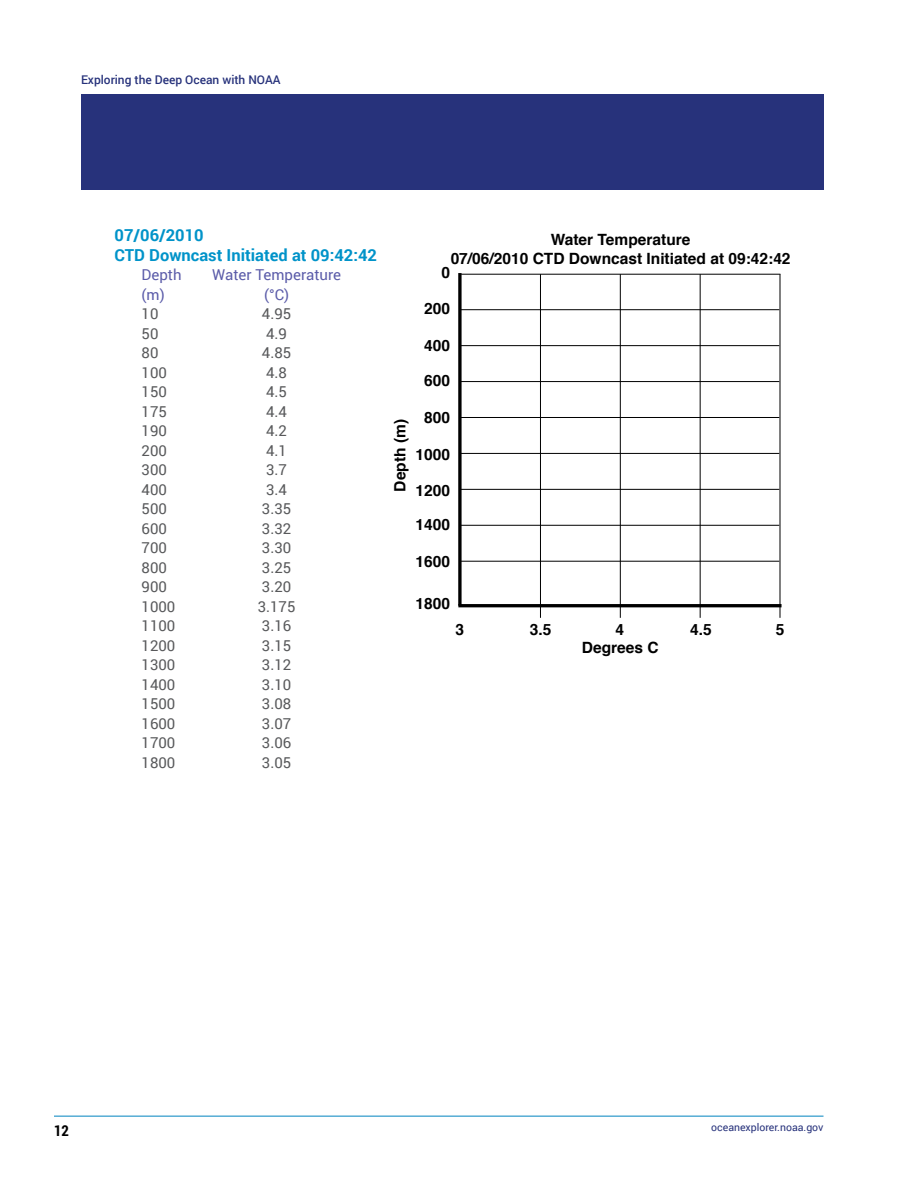
<style>
.page{position:relative;width:918px;height:1188px;background:#fff}
.page>*{position:absolute;margin:0;border:0;box-sizing:border-box;transform-origin:0 0}
.SH_Subhead{font:700 16.5px "Roboto";color:#0093c9}
.t1{font:700 15.45px/33.5px "Helvetica";color:#000}
.Learning_Procedure{font:15px "Roboto";color:#58595b}
.Learning_Procedure-2{font:15px "Roboto";color:#5b5ca9}
.t2{font:700 15px "Roboto Condensed";color:#000}
.t3{font:500 12px "Roboto";color:#27327b}
.t4{font:10.5px "Roboto";color:#27327b}
</style>
<div class="page">
<hr style="left:54px;top:1116px;width:770px;height:1px;background:#0083bf">
<div style="left:81px;top:94px;width:743px;height:96px;background:#27327b"></div>
<hr style="left:540px;top:274px;width:1px;height:344px;background:#000">
<hr style="left:620px;top:274px;width:1px;height:344px;background:#000">
<hr style="left:700px;top:274px;width:1px;height:344px;background:#000">
<hr style="left:780px;top:274px;width:1px;height:344px;background:#000">
<svg style="left:458px;top:273px;width:4px;height:331px"></svg>
<hr style="left:458px;top:604px;width:324px;height:3px;background:#000">
<hr style="left:460px;top:309px;width:319px;height:1px;background:#000">
<hr style="left:460px;top:345px;width:319px;height:1px;background:#000">
<hr style="left:460px;top:381px;width:319px;height:1px;background:#000">
<hr style="left:460px;top:417px;width:319px;height:1px;background:#000">
<hr style="left:460px;top:453px;width:319px;height:1px;background:#000">
<hr style="left:460px;top:489px;width:319px;height:1px;background:#000">
<hr style="left:460px;top:525px;width:319px;height:1px;background:#000">
<hr style="left:460px;top:561px;width:319px;height:1px;background:#000">
<hr style="left:461px;top:274px;width:319px;height:1px;background:#000">
<p class="t3" style="left:81px;top:71px;width:201px">Exploring the Deep Ocean with NOAA</p>
<p class="SH_Subhead" style="left:115px;top:223px;width:91px">07/06/2010</p>
<p class="SH_Subhead" style="left:115px;top:243px;width:264px">CTD Downcast Initiated at 09:42:42</p>
<p class="Learning_Procedure-2" style="left:142px;top:264px;width:42px">Depth</p>
<p class="Learning_Procedure-2" style="left:212px;top:264px;width:130px">Water Temperature</p>
<p class="Learning_Procedure-2" style="left:142px;top:284px;width:25px">(m)</p>
<p class="Learning_Procedure-2" style="left:264px;top:284px;width:26px">(°C)</p>
<p class="Learning_Procedure" style="left:142px;top:303px;width:18px">10</p>
<p class="Learning_Procedure" style="left:262px;top:303px;width:31px">4.95</p>
<p class="Learning_Procedure" style="left:142px;top:323px;width:18px">50</p>
<p class="Learning_Procedure" style="left:266px;top:323px;width:22px">4.9</p>
<p class="Learning_Procedure" style="left:142px;top:342px;width:18px">80</p>
<p class="Learning_Procedure" style="left:262px;top:342px;width:31px">4.85</p>
<p class="Learning_Procedure" style="left:142px;top:362px;width:27px">100</p>
<p class="Learning_Procedure" style="left:266px;top:362px;width:22px">4.8</p>
<p class="Learning_Procedure" style="left:142px;top:381px;width:27px">150</p>
<p class="Learning_Procedure" style="left:266px;top:381px;width:22px">4.5</p>
<p class="Learning_Procedure" style="left:142px;top:401px;width:27px">175</p>
<p class="Learning_Procedure" style="left:266px;top:401px;width:22px">4.4</p>
<p class="Learning_Procedure" style="left:142px;top:420px;width:27px">190</p>
<p class="Learning_Procedure" style="left:266px;top:420px;width:22px">4.2</p>
<p class="Learning_Procedure" style="left:142px;top:440px;width:27px">200</p>
<p class="Learning_Procedure" style="left:266px;top:440px;width:22px">4.1</p>
<p class="Learning_Procedure" style="left:142px;top:459px;width:27px">300</p>
<p class="Learning_Procedure" style="left:266px;top:459px;width:22px">3.7</p>
<p class="Learning_Procedure" style="left:142px;top:479px;width:27px">400</p>
<p class="Learning_Procedure" style="left:266px;top:479px;width:22px">3.4</p>
<p class="Learning_Procedure" style="left:142px;top:498px;width:27px">500</p>
<p class="Learning_Procedure" style="left:262px;top:498px;width:31px">3.35</p>
<p class="Learning_Procedure" style="left:142px;top:518px;width:27px">600</p>
<p class="Learning_Procedure" style="left:262px;top:518px;width:31px">3.32</p>
<p class="Learning_Procedure" style="left:142px;top:537px;width:27px">700</p>
<p class="Learning_Procedure" style="left:262px;top:537px;width:31px">3.30</p>
<p class="Learning_Procedure" style="left:142px;top:557px;width:27px">800</p>
<p class="Learning_Procedure" style="left:262px;top:557px;width:31px">3.25</p>
<p class="Learning_Procedure" style="left:142px;top:576px;width:27px">900</p>
<p class="Learning_Procedure" style="left:262px;top:576px;width:31px">3.20</p>
<p class="Learning_Procedure" style="left:142px;top:596px;width:35px">1000</p>
<p class="Learning_Procedure" style="left:258px;top:596px;width:39px">3.175</p>
<p class="Learning_Procedure" style="left:142px;top:615px;width:35px">1100</p>
<p class="Learning_Procedure" style="left:262px;top:615px;width:31px">3.16</p>
<p class="Learning_Procedure" style="left:142px;top:635px;width:35px">1200</p>
<p class="Learning_Procedure" style="left:262px;top:635px;width:31px">3.15</p>
<p class="Learning_Procedure" style="left:142px;top:654px;width:35px">1300</p>
<p class="Learning_Procedure" style="left:262px;top:654px;width:31px">3.12</p>
<p class="Learning_Procedure" style="left:142px;top:674px;width:35px">1400</p>
<p class="Learning_Procedure" style="left:262px;top:674px;width:31px">3.10</p>
<p class="Learning_Procedure" style="left:142px;top:693px;width:35px">1500</p>
<p class="Learning_Procedure" style="left:262px;top:693px;width:31px">3.08</p>
<p class="Learning_Procedure" style="left:142px;top:713px;width:35px">1600</p>
<p class="Learning_Procedure" style="left:262px;top:713px;width:31px">3.07</p>
<p class="Learning_Procedure" style="left:142px;top:732px;width:35px">1700</p>
<p class="Learning_Procedure" style="left:262px;top:732px;width:31px">3.06</p>
<p class="Learning_Procedure" style="left:142px;top:752px;width:35px">1800</p>
<p class="Learning_Procedure" style="left:262px;top:752px;width:31px">3.05</p>
<p class="t1" style="left:451px;top:231px;width:341px;line-height:18.6px;text-align:center">Water Temperature<br>07/06/2010 CTD Downcast Initiated at 09:42:42</p>
<p class="t1" style="left:441px;top:256px;width:10px">0</p>
<p class="t1" style="left:424px;top:292px;width:27px">200</p>
<p class="t1" style="left:424px;top:329px;width:27px">400</p>
<p class="t1" style="left:424px;top:364px;width:27px">600</p>
<p class="t1" style="left:424px;top:401px;width:27px">800</p>
<p class="t1" style="left:416px;top:438px;width:36px">1000</p>
<p class="t1" style="left:416px;top:474px;width:36px">1200<br>1400</p>
<p class="t1" style="left:416px;top:545px;width:36px">1600</p>
<p class="t1" style="left:416px;top:587px;width:36px">1800</p>
<p class="t1" style="left:384px;top:492px;width:74px;rotate:-90deg">Depth (m)</p>
<p class="t1" style="left:455px;top:613px;width:10px">3</p>
<p class="t1" style="left:530px;top:613px;width:23px">3.5</p>
<p class="t1" style="left:616px;top:613px;width:10px">4</p>
<p class="t1" style="left:690px;top:613px;width:23px">4.5</p>
<p class="t1" style="left:776px;top:613px;width:10px">5</p>
<p class="t1" style="left:582px;top:631px;width:78px">Degrees C</p>
<p class="t2" style="left:54px;top:1120px;width:16px">12</p>
<p class="t4" style="left:711px;top:1120px;width:114px">oceanexplorer.noaa.gov</p>
</div>
